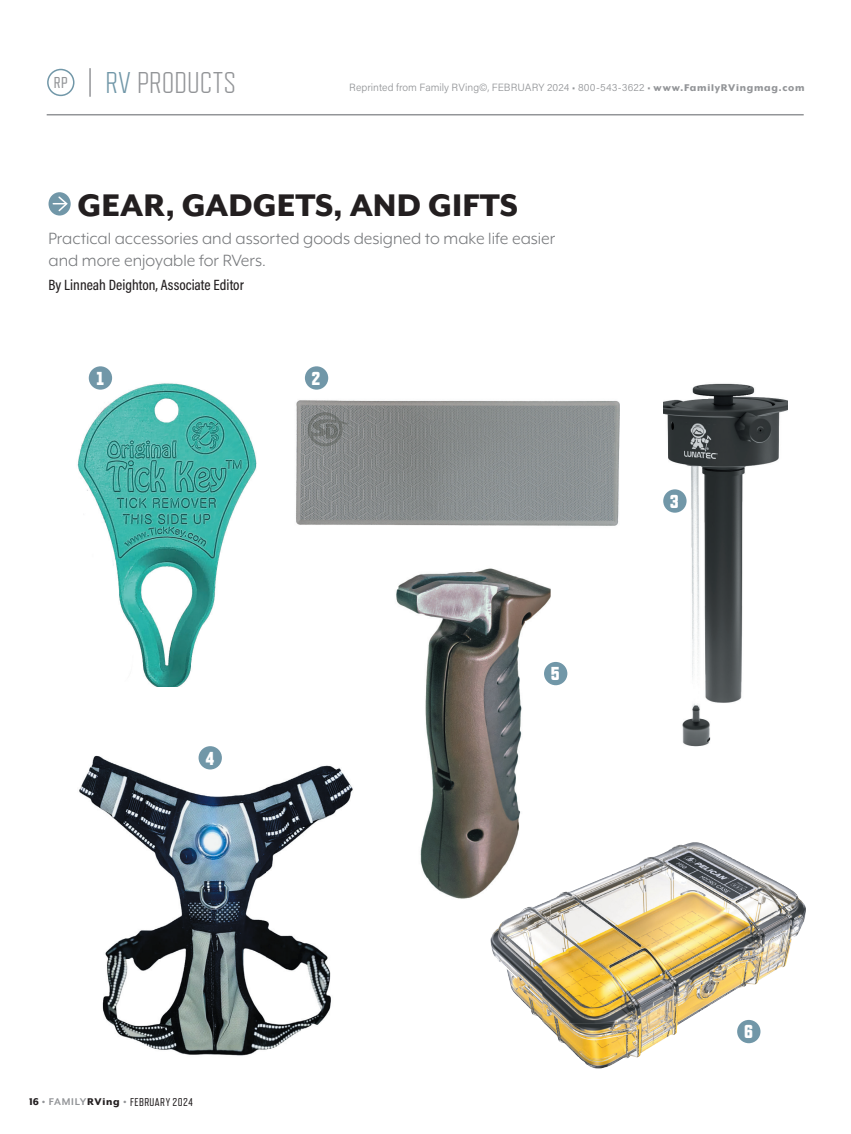
<style>
.page{position:relative;width:851px;height:1134px;background:#fff}
.page>*{position:absolute;margin:0;border:0;box-sizing:border-box;transform-origin:0 0}
.t1{font:800 36px "Mr Eaves XL Mod OT";color:#231f20}
.t2{font:300 30px "Refrigerator Deluxe";color:#939598}
.t3{font:18.75px/21.8px "Mr Eaves XL Mod OT";color:#76787b}
.t4{font:800 18.75px "Refrigerator Deluxe";color:#fff}
.t5{font:15.75px "Refrigerator Deluxe";color:#939598}
.t6{font:500 15px "Acumin Pro Cond";color:#231f20}
.t7{font:11.25px "Refrigerator Deluxe";letter-spacing:.035em;color:#231f20}
.t8{font:300 10.5px "Acumin Pro";letter-spacing:.005em;color:#939598}
.s1{color:#7197a8}
.s2{font-family:"Mr Eaves XL Mod OT";font-weight:800;font-size:11.25px}
.s3{font-family:"Mr Eaves XL Mod OT";font-weight:800}
.s4{font-family:"Mr Eaves XL Mod OT";font-weight:800;color:#939598}
.s5{font-family:"Mr Eaves XL Mod OT";font-weight:700;color:#939598}
</style>
<div class="page">
<div style="left:47px;top:69px;width:27px;height:27px;border:2px solid #7197a8;border-radius:50%"></div>
<hr style="left:89px;top:68px;width:2px;height:29px;background:#939598">
<hr style="left:47px;top:114px;width:756px;height:2px;background:#939598">
<img style="left:396px;top:568px;width:154px;height:331px">
<img style="left:79px;top:748px;width:274px;height:308px">
<img style="left:542px;top:842px;width:212px;height:182px">
<img style="left:753px;top:869px;width:53px;height:116px">
<img style="left:490px;top:932px;width:52px;height:89px">
<img style="left:544px;top:1023px;width:136px;height:46px">
<img style="left:494px;top:900px;width:56px;height:32px">
<img style="left:296px;top:379px;width:324px;height:147px">
<img style="left:663px;top:383px;width:124px;height:364px">
<img style="left:77px;top:378px;width:179px;height:309px">
<div style="left:89px;top:366px;width:23px;height:24px;background:#7197a8;border-radius:50%"></div>
<div style="left:305px;top:366px;width:23px;height:24px;background:#7197a8;border-radius:50%"></div>
<div style="left:198px;top:746px;width:24px;height:24px;background:#7197a8;border-radius:50%"></div>
<div style="left:737px;top:1020px;width:23px;height:23px;background:#7197a8;border-radius:50%"></div>
<div style="left:544px;top:662px;width:23px;height:23px;background:#7197a8;border-radius:50%"></div>
<div style="left:663px;top:489px;width:23px;height:24px;background:#7197a8;border-radius:50%"></div>
<svg style="left:48px;top:192px;width:23px;height:24px"></svg>
<svg style="left:53px;top:195px;width:16px;height:18px"></svg>
<p class="t5" style="left:54px;top:74px;width:15px">RP</p>
<h2 class="t2" style="left:105px;top:66px;width:132px"><span class="s1">RV</span> PRODUCTS</h2>
<p class="t8" style="left:349px;top:81px;width:456px">Reprinted from Family RVing©, FEBRUARY 2024 • 800-543-3622 • <span class="s2">www.FamilyRVingmag.com</span></p>
<h1 class="t1" style="left:77px;top:184px;width:442px">GEAR, GADGETS, AND GIFTS</h1>
<p class="t3" style="left:48px;top:227px;width:508px">Practical accessories and assorted goods designed to make life easier and more enjoyable for RVers.</p>
<p class="t6" style="left:48px;top:275px;width:197px">By Linneah Deighton, Associate Editor</p>
<p class="t4" style="left:96px;top:367px;width:10px">1</p>
<p class="t4" style="left:311px;top:367px;width:10px">2</p>
<p class="t4" style="left:205px;top:747px;width:10px">4</p>
<p class="t7" style="left:29px;top:1095px;width:165px"><span class="s3">16</span> <span class="s4">•</span> <span class="s5">FAMILY</span><span class="s3">RVing</span> <span class="s4">•</span> FEBRUARY 2024</p>
<p class="t4" style="left:551px;top:663px;width:10px">5</p>
<p class="t4" style="left:670px;top:490px;width:10px">3</p>
<p class="t4" style="left:744px;top:1021px;width:10px">6</p>
</div>
